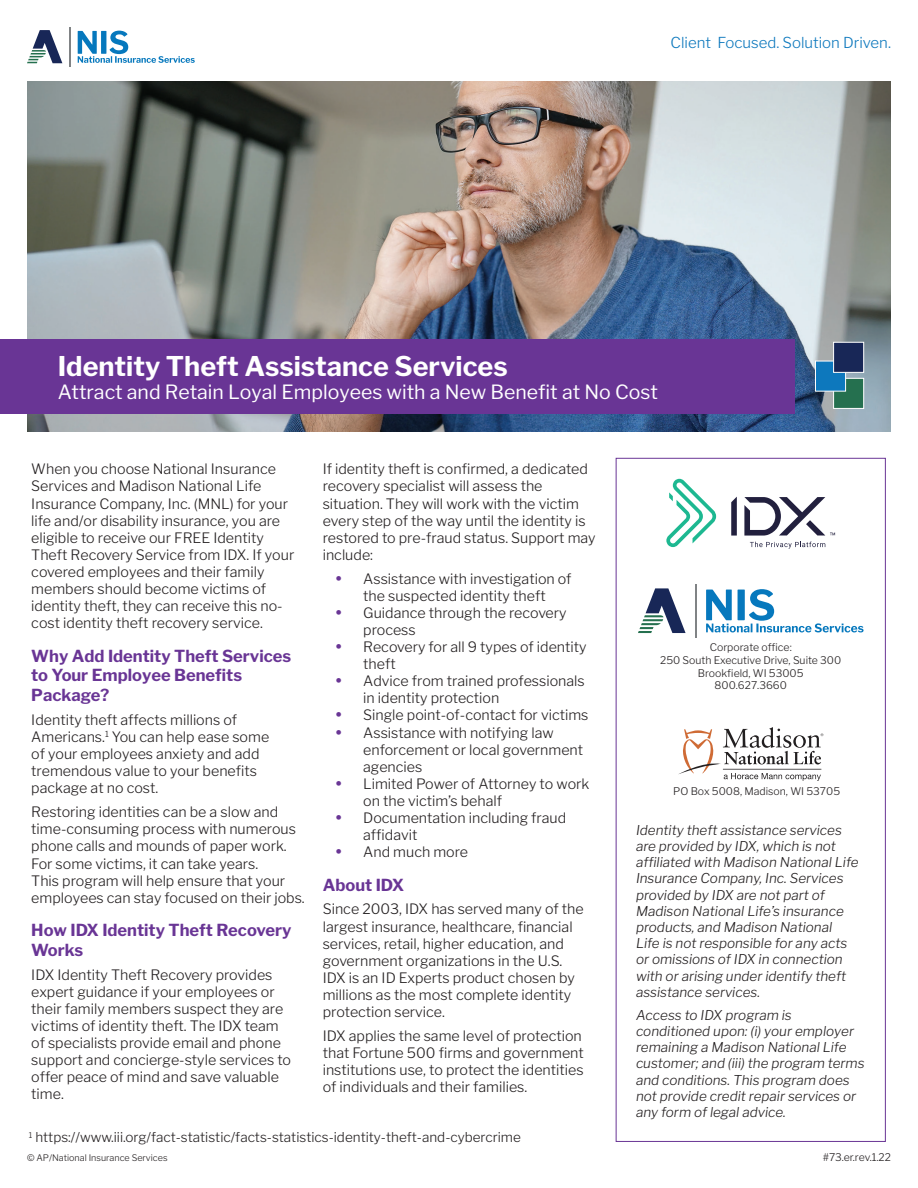
<style>
.page{position:relative;width:918px;height:1188px;background:#fff}
.page>*{position:absolute;margin:0;border:0;box-sizing:border-box;transform-origin:0 0}
.t1{font:700 27px "Libre Franklin";color:#fff}
.t2{font:19.5px "Libre Franklin";color:#fff}
.t3{font:700 16.5px/19.8px "Libre Franklin";color:#693595}
.t4{font:300 15px "Libre Franklin";color:#0d78bd}
.t5{font:300 14.25px/17.1px "Libre Franklin";color:#231f20}
.t6{font:italic 300 13.5px/16.2px "Libre Franklin";color:#231f20}
.t7{font:300 13.5px "Libre Franklin";color:#231f20}
.t8{font:300 10.5px/12.6px "Libre Franklin";color:#231f20;text-align:center}
.t9{font:300 9px "Libre Franklin";color:#231f20}
.s1{font-weight:900;font-size:15px;color:#693595}
</style>
<div class="page">
<svg style="left:27px;top:30px;width:35px;height:33px"></svg>
<hr style="left:70px;top:27px;width:1px;height:40px;background:#808385">
<svg style="left:78px;top:31px;width:117px;height:32px"></svg>
<div style="left:616px;top:458px;width:270px;height:684px;border:1px solid #693595"></div>
<img style="left:27px;top:81px;width:864px;height:351px">
<div style="left:0;top:339px;width:795px;height:74px;background:#693595"></div>
<div style="left:833px;top:378px;width:31px;height:31px;background:#25704f;border:1px solid #fff"></div>
<div style="left:815px;top:361px;width:31px;height:30px;background:#0d78bd;border:1px solid #fff"></div>
<div style="left:833px;top:342px;width:31px;height:31px;background:#182757;border:1px solid #fff"></div>
<svg style="left:750px;top:542px;width:75px;height:7px"></svg>
<svg style="left:731px;top:497px;width:6px;height:39px"></svg>
<svg style="left:666px;top:479px;width:50px;height:68px"></svg>
<svg style="left:744px;top:497px;width:91px;height:39px"></svg>
<svg style="left:678px;top:727px;width:145px;height:54px"></svg>
<svg style="left:638px;top:588px;width:48px;height:45px"></svg>
<hr style="left:695px;top:584px;width:2px;height:54px;background:#808385">
<svg style="left:706px;top:589px;width:158px;height:43px"></svg>
<p class="t4" style="left:671px;top:34px;width:222px">Client Focused. Solution Driven.</p>
<p class="t1" style="left:58px;top:350px;width:451px">Identity Theft Assistance Services</p>
<p class="t2" style="left:58px;top:381px;width:602px">Attract and Retain Loyal Employees with a New Benefit at No Cost</p>
<p class="t5" style="left:323px;top:461px;width:274px">If identity theft is confirmed, a dedicated recovery specialist will assess the situation. They will work with the victim every step of the way until the identity is restored to pre-fraud status. Support may include:</p>
<p class="t5" style="left:336px;top:570px;width:237px;text-align:center"><span class="s1">•</span> Assistance with investigation of the suspected identity theft</p>
<p class="t5" style="left:363px;top:604px;width:205px;text-indent:-27px"><span class="s1">•</span> Guidance through the recovery process</p>
<p class="t5" style="left:363px;top:638px;width:225px;text-indent:-27px"><span class="s1">•</span> Recovery for all 9 types of identity theft</p>
<p class="t5" style="left:363px;top:673px;width:223px;text-indent:-27px"><span class="s1">•</span> Advice from trained professionals in identity protection</p>
<p class="t5" style="left:336px;top:707px;width:254px"><span class="s1">•</span> Single point-of-contact for victims</p>
<p class="t5" style="left:363px;top:724px;width:222px;text-indent:-27px"><span class="s1">•</span> Assistance with notifying law enforcement or local government agencies</p>
<p class="t5" style="left:363px;top:775px;width:228px;text-indent:-27px"><span class="s1">•</span> Limited Power of Attorney to work on the victim’s behalf</p>
<p class="t5" style="left:363px;top:809px;width:205px;text-indent:-27px"><span class="s1">•</span> Documentation including fraud affidavit</p>
<p class="t5" style="left:336px;top:844px;width:133px"><span class="s1">•</span> And much more</p>
<p class="t3" style="left:323px;top:875px;width:83px">About IDX</p>
<p class="t5" style="left:323px;top:901px;width:262px">Since 2003, IDX has served many of the largest insurance, healthcare, financial services, retail, higher education, and government organizations in the U.S.<br>IDX is an ID Experts product chosen by millions as the most complete identity protection service.</p>
<p class="t5" style="left:323px;top:1027px;width:263px">IDX applies the same level of protection that Fortune 500 firms and government institutions use, to protect the identities of individuals and their families.</p>
<p class="t7" style="left:29px;top:1129px;width:494px"><sup>1</sup> https://www.iii.org/fact-statistic/facts-statistics-identity-theft-and-cybercrime</p>
<p class="t5" style="left:31px;top:461px;width:265px">When you choose National Insurance Services and Madison National Life Insurance Company, Inc. (MNL) for your life and/or disability insurance, you are eligible to receive our FREE Identity Theft Recovery Service from IDX. If your covered employees and their family members should become victims of identity theft, they can receive this no&shy;cost identity theft recovery service.</p>
<p class="t3" style="left:31px;top:646px;width:261px">Why Add Identity Theft Services to Your Employee Benefits<br>Package?</p>
<p class="t5" style="left:31px;top:711px;width:239px">Identity theft affects millions of<br>Americans.<sup>1</sup> You can help ease some of your employees anxiety and add tremendous value to your benefits package at no cost.</p>
<p class="t5" style="left:31px;top:803px;width:275px">Restoring identities can be a slow and time-consuming process with numerous phone calls and mounds of paper work.<br>For some victims, it can take years.<br>This program will help ensure that your employees can stay focused on their jobs.</p>
<p class="t3" style="left:31px;top:920px;width:262px">How IDX Identity Theft Recovery<br>Works</p>
<p class="t5" style="left:31px;top:966px;width:261px">IDX Identity Theft Recovery provides expert guidance if your employees or their family members suspect they are victims of identity theft. The IDX team of specialists provide email and phone support and concierge-style services to offer peace of mind and save valuable time.</p>
<p class="t8" style="left:710px;top:641px;width:84px">Corporate office:</p>
<p class="t8" style="left:660px;top:654px;width:183px">250 South Executive Drive, Suite 300</p>
<p class="t8" style="left:698px;top:666px;width:107px">Brookfield, WI 53005<br>800.627.3660</p>
<p class="t8" style="left:673px;top:785px;width:168px">PO Box 5008, Madison, WI 53705</p>
<p class="t6" style="left:636px;top:822px;width:224px">Identity theft assistance services are provided by IDX, which is not affiliated with Madison National Life Insurance Company, Inc. Services provided by IDX are not part of Madison National Life’s insurance products, and Madison National Life is not responsible for any acts or omissions of IDX in connection with or arising under identify theft assistance services.</p>
<p class="t6" style="left:636px;top:1007px;width:230px">Access to IDX program is conditioned upon: (i) your employer remaining a Madison National Life customer; and (iii) the program terms and conditions. This program does not provide credit repair services or any form of legal advice.</p>
<p class="t9" style="left:27px;top:1152px;width:142px">© AP/National Insurance Services</p>
<p class="t8" style="left:823px;top:1151px;width:70px">#73.er.rev.1.22</p>
</div>
